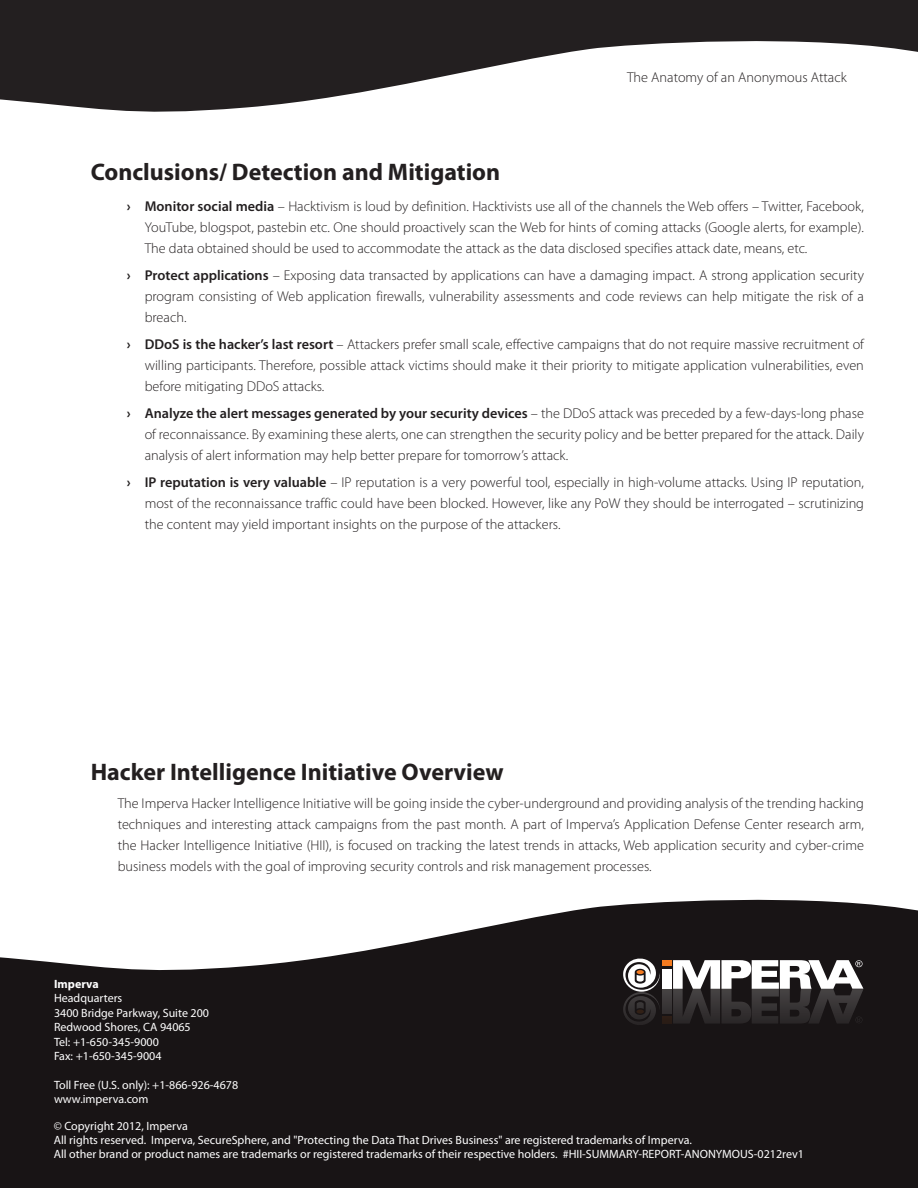
<style>
.page{position:relative;width:918px;height:1188px;background:#fff}
.page>*{position:absolute;margin:0;border:0;box-sizing:border-box;transform-origin:0 0}
.body_header{font:700 24px "Myriad Pro";color:#231f20}
.body_bullets{font:300 14.25px/21px "Myriad Pro";color:#231f20;text-align:justify}
.bodytext{font:300 14.25px/21px "Myriad Pro";color:#231f20;text-align:justify}
.Address{font:12px/14.4px "Myriad Pro";color:#fff}
.Address-2{font:700 12px "Myriad Pro";color:#fff}
.s1{font-weight:700}
.s2{font-weight:600}
</style>
<div class="page">
<svg style="left:0;top:899px;width:918px;height:289px;background:#353132"></svg>
<div style="left:662px;top:960px;width:10px;height:6px;background:#f47b20"></div>
<div style="left:662px;top:969px;width:10px;height:20px;background:#fff"></div>
<svg style="left:623px;top:958px;width:37px;height:67px"></svg>
<div style="left:662px;top:1016px;width:10px;height:7px;background:#2b1d15"></div>
<div style="left:662px;top:989px;width:10px;height:24px;background:#3c3839"></div>
<svg style="left:673px;top:960px;width:190px;height:64px"></svg>
<svg style="left:0;top:0;width:918px;height:112px;fill:#231f20"></svg>
<p class="bodytext" style="left:627px;top:67px;width:221px">The Anatomy of an Anonymous Attack</p>
<p class="body_header" style="left:91px;top:156px;width:411px">Conclusions/ Detection and Mitigation</p>
<p class="body_bullets" style="left:145px;top:196px;width:721px;text-indent:-18px"><span class="s1">›</span> <span class="s2">Monitor social media</span> – Hacktivism is loud by definition. Hacktivists use all of the channels the Web offers – Twitter, Facebook, YouTube, blogspot, pastebin etc. One should proactively scan the Web for hints of coming attacks (Google alerts, for example).<br>The data obtained should be used to accommodate the attack as the data disclosed specifies attack date, means, etc.</p>
<p class="body_bullets" style="left:145px;top:265px;width:721px;text-indent:-18px"><span class="s1">›</span> <span class="s2">Protect applications</span> – Exposing data transacted by applications can have a damaging impact. A strong application security program consisting of Web application firewalls, vulnerability assessments and code reviews can help mitigate the risk of a breach.</p>
<p class="body_bullets" style="left:145px;top:334px;width:721px;text-indent:-18px"><span class="s1">›</span> <span class="s2">DDoS is the hacker’s last resort</span> – Attackers prefer small scale, effective campaigns that do not require massive recruitment of willing participants. Therefore, possible attack victims should make it their priority to mitigate application vulnerabilities, even before mitigating DDoS attacks.</p>
<p class="body_bullets" style="left:145px;top:403px;width:721px;text-indent:-18px"><span class="s1">›</span> <span class="s2">Analyze the alert messages generated by your security devices</span> – the DDoS attack was preceded by a few-days-long phase of reconnaissance. By examining these alerts, one can strengthen the security policy and be better prepared for the attack. Daily analysis of alert information may help better prepare for tomorrow’s attack.</p>
<p class="body_bullets" style="left:145px;top:472px;width:721px;text-indent:-18px"><span class="s1">›</span> <span class="s2">IP reputation is very valuable</span> – IP reputation is a very powerful tool, especially in high-volume attacks. Using IP reputation, most of the reconnaissance traffic could have been blocked. However, like any PoW they should be interrogated – scrutinizing the content may yield important insights on the purpose of the attackers.</p>
<p class="body_header" style="left:91px;top:757px;width:414px">Hacker Intelligence Initiative Overview</p>
<p class="bodytext" style="left:118px;top:793px;width:748px">The Imperva Hacker Intelligence Initiative will be going inside the cyber-underground and providing analysis of the trending hacking techniques and interesting attack campaigns from the past month. A part of Imperva’s Application Defense Center research arm, the Hacker Intelligence Initiative (HII), is focused on tracking the latest trends in attacks, Web application security and cyber-crime business models with the goal of improving security controls and risk management processes.</p>
<p class="Address-2" style="left:54px;top:976px;width:46px">Imperva</p>
<p class="Address" style="left:54px;top:991px;width:157px">Headquarters<br>3400 Bridge Parkway, Suite 200<br>Redwood Shores, CA 94065<br>Tel: +1-650-345-9000<br>Fax: +1-650-345-9004</p>
<p class="Address" style="left:54px;top:1077px;width:186px">Toll Free (U.S. only): +1-866-926-4678</p>
<p class="Address" style="left:54px;top:1092px;width:96px">www.imperva.com</p>
<p class="Address" style="left:54px;top:1118px;width:136px">© Copyright 2012, Imperva</p>
<p class="Address" style="left:54px;top:1132px;width:640px">All rights reserved. Imperva, SecureSphere, and "Protecting the Data That Drives Business" are registered trademarks of Imperva.</p>
<p class="Address" style="left:54px;top:1147px;width:752px">All other brand or product names are trademarks or registered trademarks of their respective holders. #HII-SUMMARY-REPORT-ANONYMOUS-0212rev1</p>
</div>
